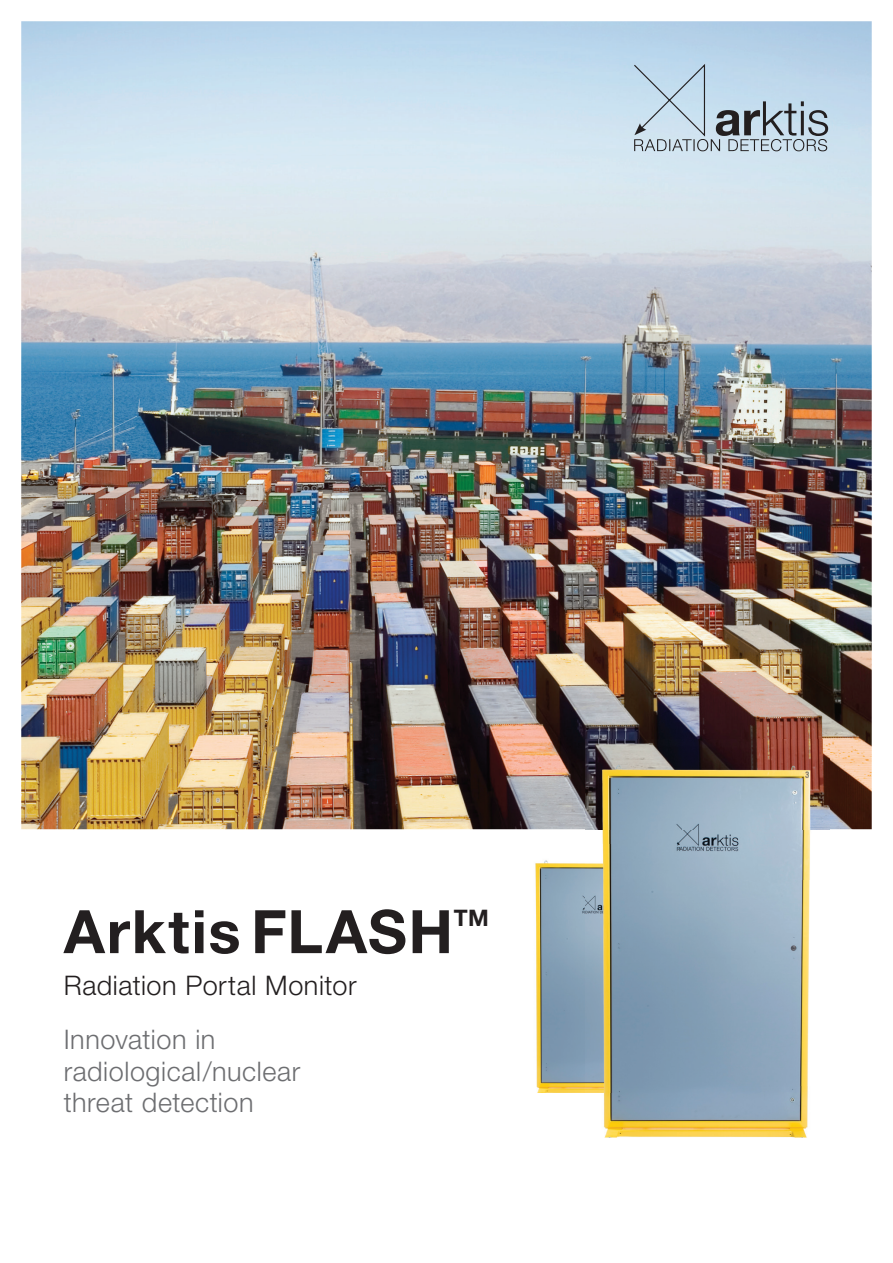
<style>
.page{position:relative;width:893px;height:1263px;background:#fff}
.page>*{position:absolute;margin:0;border:0;box-sizing:border-box;transform-origin:0 0}
.t1{font:700 60px "Helvetica Neue";letter-spacing:.025em;color:#231f20}
.t2{font:300 27px/31.5px "Helvetica Neue";letter-spacing:.02em;color:#6d6e71}
.t3{font:300 27px "Helvetica Neue";letter-spacing:.02em;color:#231f20}
.t4{font:700 22.8px "Helvetica Neue";color:#231f20}
</style>
<div class="page">
<img style="left:21px;top:21px;width:851px;height:808px">
<img style="left:535px;top:860px;width:144px;height:233px">
<img style="left:585px;top:740px;width:244px;height:140px">
<img style="left:679px;top:880px;width:131px;height:206px">
<img style="left:585px;top:1086px;width:223px;height:51px">
<svg style="left:633px;top:62px;width:195px;height:89px;background:#b2c6d6"></svg>
<h1 class="t1" style="left:64px;top:909px;width:391px">Arktis FLASH</h1>
<p class="t4" style="left:454px;top:909px;width:37px">TM</p>
<p class="t3" style="left:64px;top:975px;width:294px">Radiation Portal Monitor</p>
<p class="t2" style="left:64px;top:1026px;width:238px">Innovation in radiological/nuclear threat detection</p>
</div>
